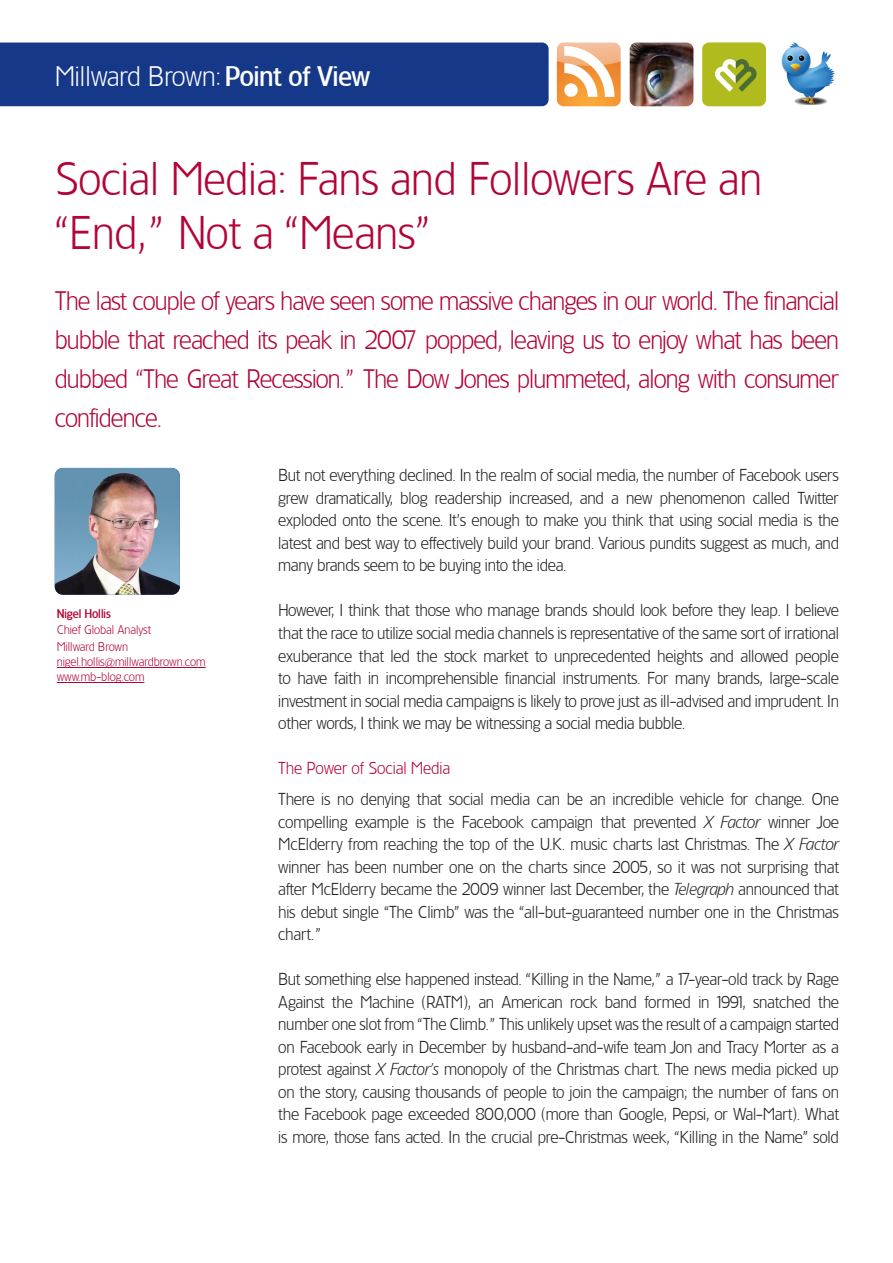
<style>
.page{position:relative;width:893px;height:1263px;background:#fff}
.page>*{position:absolute;margin:0;border:0;box-sizing:border-box;transform-origin:0 0}
.Main_Header{font:300 45px/54px "TF Forever";color:#b30437}
.t1{font:300 27px "TF Forever";color:#fff}
.t2{font:300 25.5px/39px "TF Forever";letter-spacing:-.03em;color:#b30437;text-align:justify}
.Paragraph_Style_1{font:300 16.5px/22.5px "TF Forever";letter-spacing:-.01em;color:#231f20;text-align:justify}
.Paragraph_Style_1-2{font:300 16.5px "TF Forever";color:#b30437}
.t3{font:300 12px "TF Forever";color:#b30437}
.t4{font:500 12px "TF Forever";color:#b30437}
.s1{font-weight:500}
.s2{font-style:italic}
</style>
<div class="page">
<div style="left:0;top:43px;width:549px;height:63px;background:#153889"></div>
<img style="left:557px;top:43px;width:64px;height:63px">
<img style="left:630px;top:43px;width:63px;height:63px">
<div style="left:702px;top:42px;width:64px;height:64px;background:#b0bb1d;border-radius:7px"></div>
<img style="left:781px;top:43px;width:54px;height:62px">
<svg style="left:715px;top:59px;width:42px;height:33px"></svg>
<hr style="left:57px;top:667px;width:149px;height:1px;background:#b30437">
<hr style="left:57px;top:682px;width:87px;height:1px;background:#b30437">
<img style="left:55px;top:468px;width:125px;height:127px">
<p class="t1" style="left:55px;top:61px;width:317px">Millward Brown:<span class="s1">Point of View</span></p>
<p class="Main_Header" style="left:55px;top:152px;width:709px">Social Media: Fans and Followers Are an “End,” Not a “Means”</p>
<p class="t2" style="left:55px;top:281px;width:786px">The last couple of years have seen some massive changes in our world. The financial bubble that reached its peak in 2007 popped, leaving us to enjoy what has been dubbed “The Great Recession.” The Dow Jones plummeted, along with consumer confidence.</p>
<p class="t4" style="left:57px;top:606px;width:56px">Nigel Hollis</p>
<p class="t3" style="left:57px;top:623px;width:96px">Chief Global Analyst</p>
<p class="t3" style="left:57px;top:639px;width:73px">Millward Brown</p>
<p class="t3" style="left:57px;top:654px;width:150px">nigel.hollis@millwardbrown.com</p>
<p class="t3" style="left:57px;top:669px;width:89px">www.mb-blog.com</p>
<p class="Paragraph_Style_1" style="left:278px;top:464px;width:562px">But not everything declined. In the realm of social media, the number of Facebook users grew dramatically, blog readership increased, and a new phenomenon called Twitter exploded onto the scene. It’s enough to make you think that using social media is the latest and best way to effectively build your brand. Various pundits suggest as much, and many brands seem to be buying into the idea.</p>
<p class="Paragraph_Style_1" style="left:278px;top:599px;width:562px">However, I think that those who manage brands should look before they leap. I believe that the race to utilize social media channels is representative of the same sort of irrational exuberance that led the stock market to unprecedented heights and allowed people to have faith in incomprehensible financial instruments. For many brands, large-scale investment in social media campaigns is likely to prove just as ill-advised and imprudent. In other words, I think we may be witnessing a social media bubble.</p>
<p class="Paragraph_Style_1-2" style="left:278px;top:758px;width:174px">The Power of Social Media</p>
<p class="Paragraph_Style_1" style="left:278px;top:788px;width:562px">There is no denying that social media can be an incredible vehicle for change. One compelling example is the Facebook campaign that prevented <span class="s2">X Factor</span> winner Joe McElderry from reaching the top of the U.K. music charts last Christmas. The <span class="s2">X Factor </span>winner has been number one on the charts since 2005, so it was not surprising that after McElderry became the 2009 winner last December, the <span class="s2">Telegraph</span> announced that his debut single “The Climb” was the “all-but-guaranteed number one in the Christmas chart.”</p>
<p class="Paragraph_Style_1" style="left:278px;top:968px;width:562px">But something else happened instead. “Killing in the Name,” a 17-year-old track by Rage Against the Machine (RATM), an American rock band formed in 1991, snatched the number one slot from “The Climb.” This unlikely upset was the result of a campaign started on Facebook early in December by husband-and-wife team Jon and Tracy Morter as a protest against <span class="s2">X Factor’s</span> monopoly of the Christmas chart. The news media picked up on the story, causing thousands of people to join the campaign; the number of fans on the Facebook page exceeded 800,000 (more than Google, Pepsi, or Wal-Mart). What is more, those fans acted. In the crucial pre-Christmas week, “Killing in the Name” sold</p>
</div>
